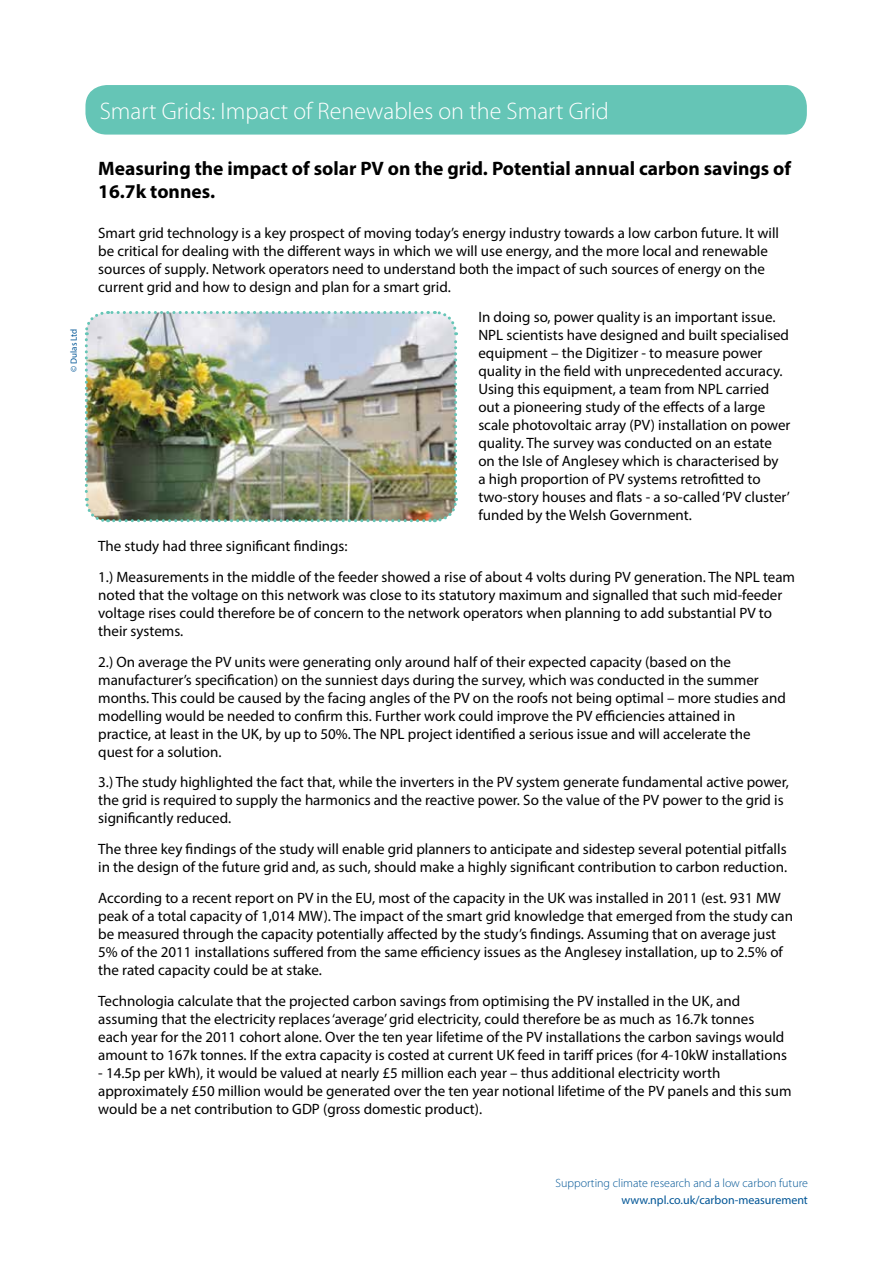
<style>
.page{position:relative;width:893px;height:1263px;background:#fff}
.page>*{position:absolute;margin:0;border:0;box-sizing:border-box;transform-origin:0 0}
.t1{font:300 24px "Myriad Pro";color:#fff}
.t2{font:700 19.5px/23.4px "Myriad Pro";color:#000}
.t3{font:15px/18px "Myriad Pro";color:#000}
.t4{font:300 12px "Myriad Pro";color:#005596}
.t5{font:12px "Myriad Pro";color:#005596}
.t6{font:9px "Myriad Pro";color:#005596}
</style>
<div class="page">
<div style="left:85px;top:85px;width:722px;height:50px;background:#65c5b6;border-radius:21px"></div>
<img style="left:84px;top:311px;width:374px;height:212px">
<p class="t6" style="left:68px;top:372px;width:45px;rotate:-90deg">© Dulas Ltd</p>
<h1 class="t1" style="left:100px;top:98px;width:511px">Smart Grids: Impact of Renewables on the Smart Grid</h1>
<h2 class="t2" style="left:98px;top:156px;width:694px">Measuring the impact of solar PV on the grid. Potential annual carbon savings of<br>16.7k tonnes.</h2>
<p class="t3" style="left:98px;top:223px;width:682px">Smart grid technology is a key prospect of moving today’s energy industry towards a low carbon future. It will be critical for dealing with the different ways in which we will use energy, and the more local and renewable sources of supply. Network operators need to understand both the impact of such sources of energy on the current grid and how to design and plan for a smart grid.</p>
<p class="t3" style="left:478px;top:308px;width:314px">In doing so, power quality is an important issue.<br>NPL scientists have designed and built specialised equipment – the Digitizer - to measure power quality in the field with unprecedented accuracy.<br>Using this equipment, a team from NPL carried out a pioneering study of the effects of a large scale photovoltaic array (PV) installation on power quality. The survey was conducted on an estate on the Isle of Anglesey which is characterised by<br>a high proportion of PV systems retrofitted to two-story houses and flats - a so-called ‘PV cluster’ funded by the Welsh Government.</p>
<p class="t3" style="left:98px;top:530px;width:698px;line-height:30.8px">The study had three significant findings:<br>1.) Measurements in the middle of the feeder showed a rise of about 4 volts during PV generation. The NPL team</p>
<p class="t3" style="left:98px;top:586px;width:686px">noted that the voltage on this network was close to its statutory maximum and signalled that such mid-feeder voltage rises could therefore be of concern to the network operators when planning to add substantial PV to their systems.</p>
<p class="t3" style="left:98px;top:652px;width:689px">2.) On average the PV units were generating only around half of their expected capacity (based on the manufacturer’s specification) on the sunniest days during the survey, which was conducted in the summer months. This could be caused by the facing angles of the PV on the roofs not being optimal – more studies and modelling would be needed to confirm this. Further work could improve the PV efficiencies attained in practice, at least in the UK, by up to 50%. The NPL project identified a serious issue and will accelerate the quest for a solution.</p>
<p class="t3" style="left:98px;top:773px;width:692px">3.) The study highlighted the fact that, while the inverters in the PV system generate fundamental active power, the grid is required to supply the harmonics and the reactive power. So the value of the PV power to the grid is significantly reduced.</p>
<p class="t3" style="left:98px;top:840px;width:690px">The three key findings of the study will enable grid planners to anticipate and sidestep several potential pitfalls in the design of the future grid and, as such, should make a highly significant contribution to carbon reduction.</p>
<p class="t3" style="left:98px;top:889px;width:696px">According to a recent report on PV in the EU, most of the capacity in the UK was installed in 2011 (est. 931 MW peak of a total capacity of 1,014 MW). The impact of the smart grid knowledge that emerged from the study can be measured through the capacity potentially affected by the study’s findings. Assuming that on average just 5% of the 2011 installations suffered from the same efficiency issues as the Anglesey installation, up to 2.5% of the rated capacity could be at stake.</p>
<p class="t3" style="left:98px;top:991px;width:690px">Technologia calculate that the projected carbon savings from optimising the PV installed in the UK, and assuming that the electricity replaces ‘average’ grid electricity, could therefore be as much as 16.7k tonnes each year for the 2011 cohort alone. Over the ten year lifetime of the PV installations the carbon savings would amount to 167k tonnes. If the extra capacity is costed at current UK feed in tariff prices (for 4-10kW installations</p>
<p class="t3" style="left:98px;top:1063px;width:695px">- 14.5p per kWh), it would be valued at nearly £5 million each year – thus additional electricity worth approximately £50 million would be generated over the ten year notional lifetime of the PV panels and this sum would be a net contribution to GDP (gross domestic product).</p>
<p class="t4" style="left:555px;top:1176px;width:254px">Supporting climate research and a low carbon future</p>
<p class="t5" style="left:621px;top:1192px;width:188px">www.npl.co.uk/carbon-measurement</p>
</div>
